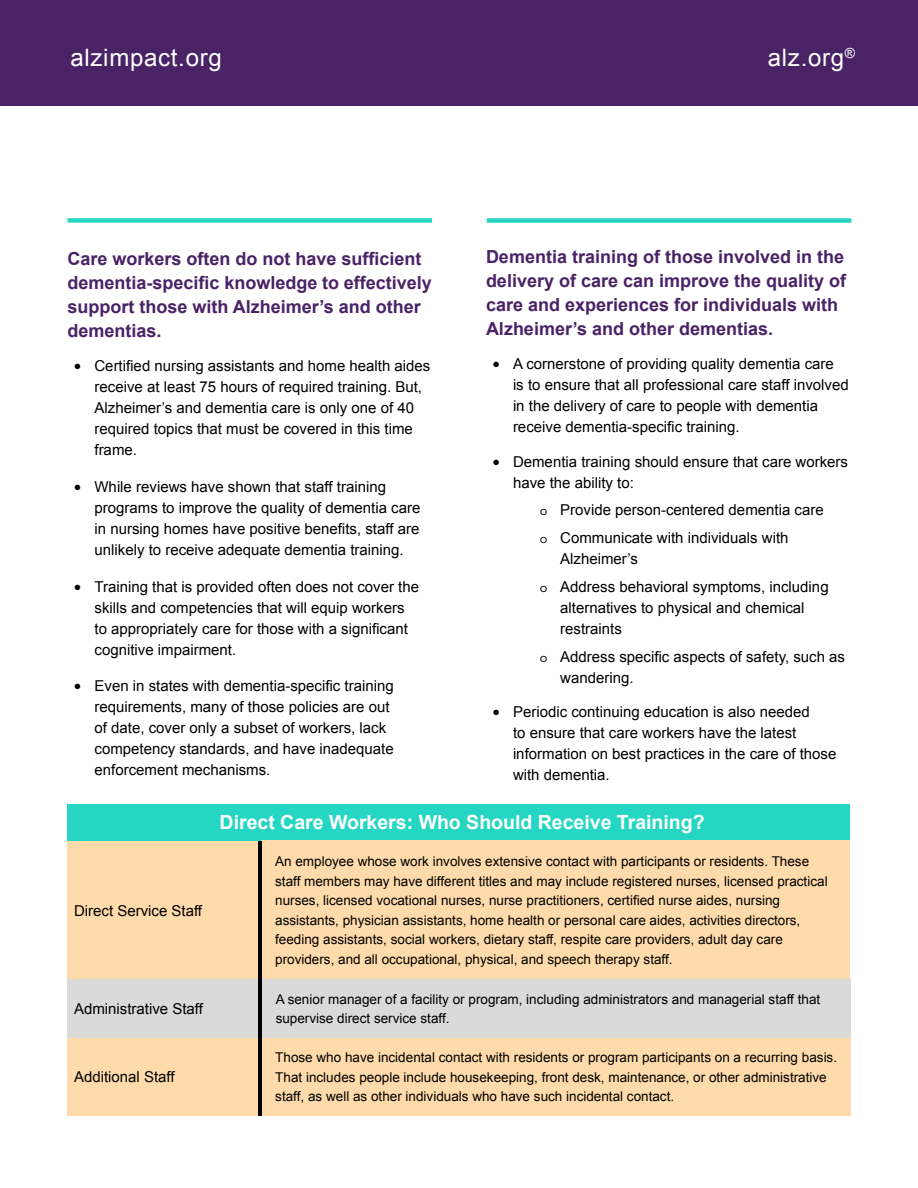
<style>
.page{position:relative;width:918px;height:1188px;background:#fff}
.page>*{position:absolute;margin:0;border:0;box-sizing:border-box;transform-origin:0 0}
.t1{font:24px "Arial";letter-spacing:.03em;color:#fff}
.t2{font:700 19.5px "Arial";color:#fff}
.t3{font:700 18px/24px "Arial";color:#492365}
.t4{font:15px/21px "Arial";color:#000}
.t5{font:13.5px/19.5px "Arial";color:#000}
.s1{font-family:"Houschka Alt Pro";font-weight:500;font-size:13.5px}
</style>
<div class="page">
<div style="left:67px;top:1038px;width:206px;height:78px;background:#ffdbab"></div>
<div style="left:262px;top:1038px;width:589px;height:78px;background:#ffdbab"></div>
<div style="left:262px;top:979px;width:588px;height:59px;background:#dbdada"></div>
<div style="left:68px;top:218px;width:364px;height:5px;background:#25d7c2"></div>
<div style="left:0;top:0;width:918px;height:106px;background:#492365"></div>
<div style="left:67px;top:841px;width:195px;height:140px;background:#ffdbab"></div>
<div style="left:67px;top:979px;width:195px;height:59px;background:#dbdada"></div>
<div style="left:487px;top:218px;width:364px;height:5px;background:#25d7c2"></div>
<div style="left:67px;top:804px;width:783px;height:37px;background:#25d7c2"></div>
<div style="left:262px;top:841px;width:588px;height:138px;background:#ffdbab"></div>
<hr style="left:258px;top:841px;width:4px;height:275px;background:#000">
<h1 class="t1" style="left:70px;top:42px;width:153px">alzimpact.org</h1>
<h1 class="t1" style="left:768px;top:42px;width:89px">alz.org<sup>®</sup></h1>
<p class="t3" style="left:68px;top:247px;width:366px">Care workers often do not have sufficient dementia-specific knowledge to effectively support those with Alzheimer’s and other dementias.</p>
<p class="t4" style="left:94px;top:356px;width:337px;text-indent:-20px"><span class="s1">•</span> Certified nursing assistants and home health aides receive at least 75 hours of required training. But, Alzheimer’s and dementia care is only one of 40 required topics that must be covered in this time frame.</p>
<p class="t4" style="left:94px;top:476px;width:327px;text-indent:-20px"><span class="s1">•</span> While reviews have shown that staff training programs to improve the quality of dementia care in nursing homes have positive benefits, staff are unlikely to receive adequate dementia training.</p>
<p class="t4" style="left:94px;top:576px;width:326px;text-indent:-20px"><span class="s1">•</span> Training that is provided often does not cover the skills and competencies that will equip workers to appropriately care for those with a significant cognitive impairment.</p>
<p class="t4" style="left:94px;top:676px;width:301px;text-indent:-20px"><span class="s1">•</span> Even in states with dementia-specific training requirements, many of those policies are out of date, cover only a subset of workers, lack competency standards, and have inadequate enforcement mechanisms.</p>
<p class="t3" style="left:486px;top:245px;width:362px">Dementia training of those involved in the delivery of care can improve the quality of care and experiences for individuals with Alzheimer’s and other dementias.</p>
<p class="t4" style="left:513px;top:353px;width:337px;text-indent:-20px"><span class="s1">•</span> A cornerstone of providing quality dementia care<br>is to ensure that all professional care staff involved in the delivery of care to people with dementia receive dementia-specific training.</p>
<p class="t4" style="left:513px;top:451px;width:337px;text-indent:-20px"><span class="s1">•</span> Dementia training should ensure that care workers have the ability to:</p>
<p class="t4" style="left:540px;top:496px;width:285px;line-height:27.8px"><span class="s1">o</span> Provide person-centered dementia care <span class="s1">o</span> Communicate with individuals with</p>
<p class="t4" style="left:540px;top:545px;width:290px;line-height:27.8px;text-indent:20px">Alzheimer’s<br><span class="s1">o</span> Address behavioral symptoms, including</p>
<p class="t4" style="left:560px;top:597px;width:246px">alternatives to physical and chemical restraints</p>
<p class="t4" style="left:560px;top:646px;width:286px;text-indent:-20px"><span class="s1">o</span> Address specific aspects of safety, such as wandering.</p>
<p class="t4" style="left:513px;top:701px;width:325px;text-indent:-20px"><span class="s1">•</span> Periodic continuing education is also needed<br>to ensure that care workers have the latest information on best practices in the care of those with dementia.</p>
<p class="t4" style="left:74px;top:901px;width:130px">Direct Service Staff</p>
<p class="t4" style="left:74px;top:998px;width:130px">Administrative Staff</p>
<p class="t4" style="left:74px;top:1067px;width:102px">Additional Staff</p>
<h2 class="t2" style="left:220px;top:810px;width:487px">Direct Care Workers: Who Should Receive Training?</h2>
<p class="t5" style="left:275px;top:852px;width:554px">An employee whose work involves extensive contact with participants or residents. These staff members may have different titles and may include registered nurses, licensed practical nurses, licensed vocational nurses, nurse practitioners, certified nurse aides, nursing assistants, physician assistants, home health or personal care aides, activities directors, feeding assistants, social workers, dietary staff, respite care providers, adult day care providers, and all occupational, physical, and speech therapy staff.</p>
<p class="t5" style="left:276px;top:989px;width:546px">A senior manager of a facility or program, including administrators and managerial staff that supervise direct service staff.</p>
<p class="t5" style="left:275px;top:1048px;width:563px">Those who have incidental contact with residents or program participants on a recurring basis.<br>That includes people include housekeeping, front desk, maintenance, or other administrative staff, as well as other individuals who have such incidental contact.</p>
</div>
